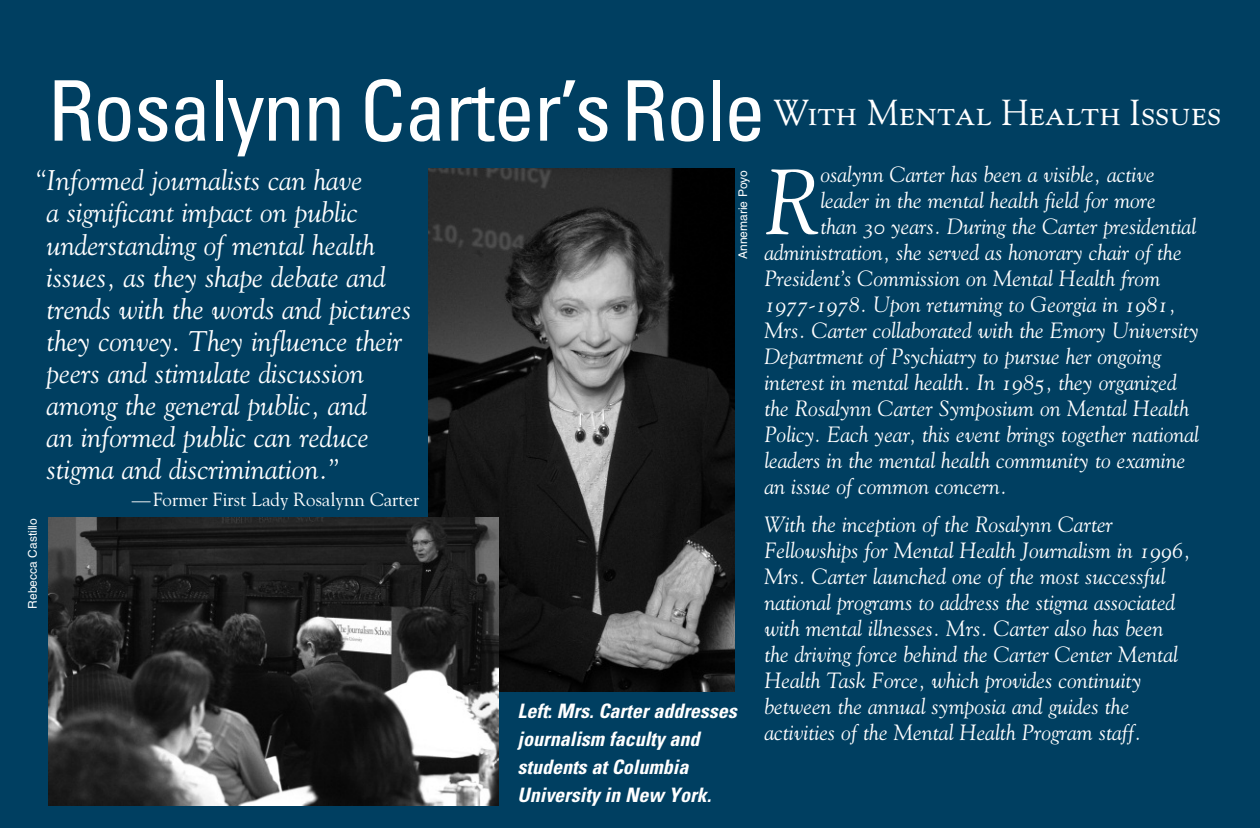
<style>
.page{position:relative;width:1260px;height:828px;background:#003f61}
.page>*{position:absolute;margin:0;border:0;box-sizing:border-box;transform-origin:0 0}
.t1{font:91.8px "Goudy Italic Os F";color:#fff}
.t2{font:condensed 84px "Univers";letter-spacing:-.02em;color:#fff}
.t3{font:36px "Goudy SC";color:#fff}
.t4{font:28.4px/32.2px "Goudy Italic Os F";color:#fff}
.t5{font:22px/26px "Goudy Italic Os F";color:#fff}
.t6{font:italic 700 condensed 20px/28px "Univers";color:#fff}
.t7{font:18.8px "Goudy";color:#fff}
.t8{font:12px "Helvetica";color:#fff}
</style>
<div class="page">
<img style="left:429px;top:169px;width:305px;height:523px">
<img style="left:48px;top:518px;width:451px;height:287px">
<h2 class="t2" style="left:48px;top:63px;width:720px">Rosalynn Carter’sRole</h2>
<h3 class="t3" style="left:773px;top:98px;width:449px">With Mental Health Issues</h3>
<p class="t4" style="left:46px;top:167px;width:366px;text-indent:-12px">“Informed journalists can have<br>a significant impact on public understanding of mental health issues, as they shape debate and trends with the words and pictures they convey. They influence their peers and stimulate discussion among the general public, and<br>an informed public can reduce stigma and discrimination.”</p>
<p class="t7" style="left:132px;top:488px;width:289px">—Former First Lady Rosalynn Carter</p>
<p class="t8" style="left:28px;top:609px;width:92px;rotate:-90deg">Rebecca Castillo</p>
<p class="t8" style="left:739px;top:259px;width:91px;rotate:-90deg">Annemarie Poyo</p>
<p class="t6" style="left:518px;top:698px;width:221px">Left: Mrs. Carter addresses journalism faculty and students at Columbia<br>University in New York.</p>
<h1 class="t1" style="left:764px;top:167px;width:58px">R</h1>
<p class="t5" style="left:820px;top:163px;width:336px">osalynn Carter has been a visible, active</p>
<p class="t5" style="left:820px;top:189px;width:337px">leader in the mental health field for more</p>
<p class="t5" style="left:820px;top:215px;width:377px">than 30 years. During the Carter presidential</p>
<p class="t5" style="left:764px;top:241px;width:419px">administration, she served as honorary chair of the</p>
<p class="t5" style="left:764px;top:267px;width:397px">President’s Commission on Mental Health from</p>
<p class="t5" style="left:764px;top:293px;width:413px">1977-1978. Upon returning to Georgia in 1981,</p>
<p class="t5" style="left:764px;top:319px;width:436px">Mrs. Carter collaborated with the Emory University</p>
<p class="t5" style="left:764px;top:345px;width:398px">Department of Psychiatry to pursue her ongoing</p>
<p class="t5" style="left:764px;top:371px;width:414px">interest in mental health. In 1985, they organized</p>
<p class="t5" style="left:764px;top:397px;width:426px">the Rosalynn Carter Symposium on Mental Health</p>
<p class="t5" style="left:764px;top:423px;width:436px">Policy. Each year, this event brings together national</p>
<p class="t5" style="left:764px;top:449px;width:423px">leaders in the mental health community to examine</p>
<p class="t5" style="left:764px;top:475px;width:244px">an issue of common concern.</p>
<p class="t5" style="left:764px;top:513px;width:427px">With the inception of the Rosalynn Carter Fellowships for Mental Health Journalism in 1996, Mrs. Carter launched one of the most successful national programs to address the stigma associated with mental illnesses. Mrs. Carter also has been the driving force behind the Carter Center Mental Health Task Force, which provides continuity between the annual symposia and guides the activities of the Mental Health Program staff.</p>
</div>
